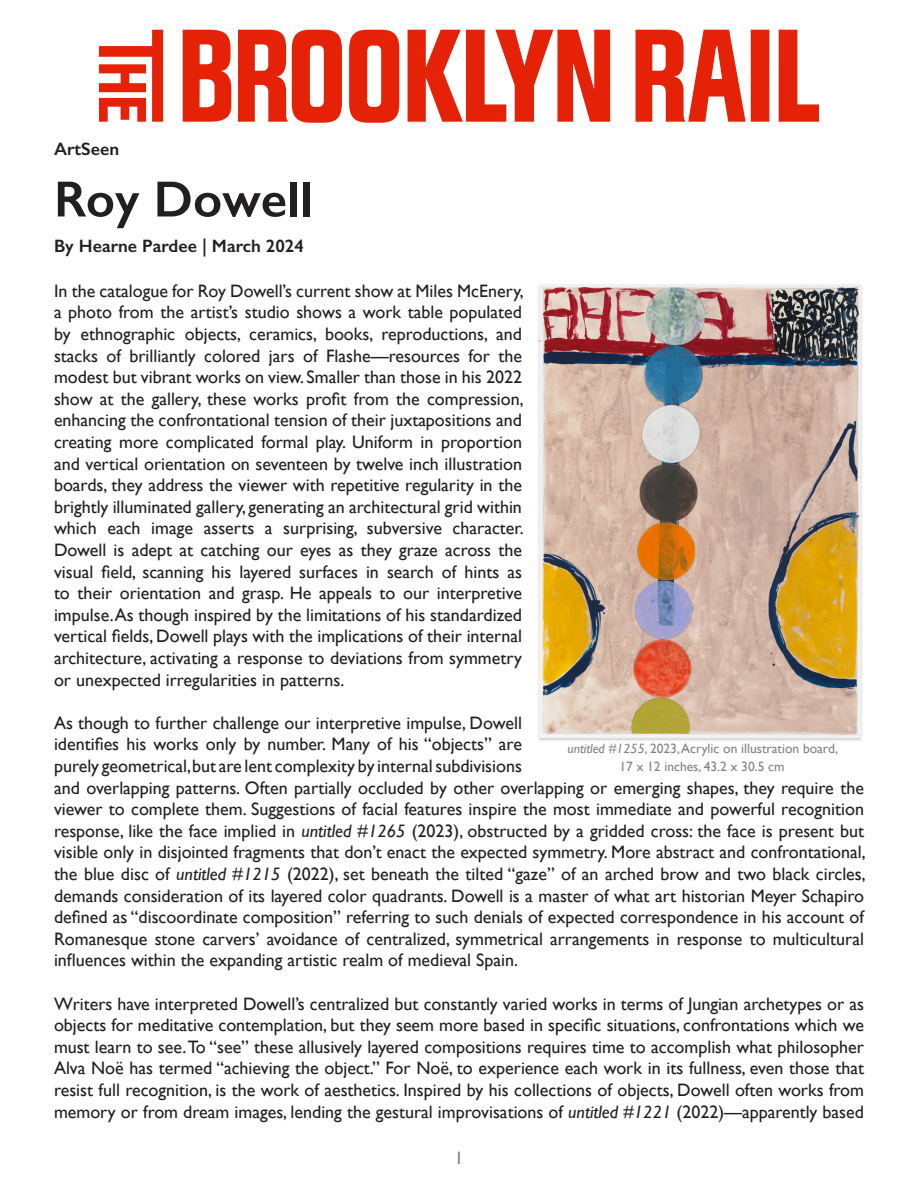
<style>
.page{position:relative;width:918px;height:1188px;background:#fff}
.page>*{position:absolute;margin:0;border:0;box-sizing:border-box;transform-origin:0 0}
.t1{font:600 51px "Gill Sans";color:#231f20}
.t2{font:18px/21.6px "Gill Sans";color:#231f20;text-align:justify}
.t3{font:600 18px "Gill Sans";color:#231f20}
.t4{font:18px "Gill Sans";color:#808285}
.t5{font:13.5px "Gill Sans";color:#808285}
.s1{font-style:italic}
</style>
<div class="page">
<svg style="left:779px;top:30px;width:40px;height:92px"></svg>
<div style="left:751px;top:30px;width:18px;height:92px;background:#e52207"></div>
<svg style="left:636px;top:30px;width:110px;height:92px"></svg>
<svg style="left:408px;top:30px;width:202px;height:92px"></svg>
<svg style="left:349px;top:30px;width:50px;height:93px"></svg>
<svg style="left:238px;top:30px;width:104px;height:93px"></svg>
<svg style="left:183px;top:30px;width:48px;height:92px"></svg>
<svg style="left:99px;top:30px;width:64px;height:92px"></svg>
<img style="left:538px;top:284px;width:324px;height:457px">
<p class="t3" style="left:54px;top:138px;width:67px">ArtSeen</p>
<p class="t1" style="left:54px;top:168px;width:260px">Roy Dowell</p>
<p class="t3" style="left:54px;top:235px;width:251px">By Hearne Pardee | March 2024</p>
<p class="t2" style="left:54px;top:280px;width:471px">In the catalogue for Roy Dowell’s current show at Miles McEnery, a photo from the artist’s studio shows a work table populated by ethnographic objects, ceramics, books, reproductions, and stacks of brilliantly colored jars of Flashe—resources for the modest but vibrant works on view. Smaller than those in his 2022 show at the gallery, these works profit from the compression, enhancing the confrontational tension of their juxtapositions and creating more complicated formal play. Uniform in proportion and vertical orientation on seventeen by twelve inch illustration boards, they address the viewer with repetitive regularity in the brightly illuminated gallery, generating an architectural grid within which each image asserts a surprising, subversive character.<br>Dowell is adept at catching our eyes as they graze across the visual field, scanning his layered surfaces in search of hints as to their orientation and grasp. He appeals to our interpretive impulse. As though inspired by the limitations of his standardized vertical fields, Dowell plays with the implications of their internal architecture, activating a response to deviations from symmetry or unexpected irregularities in patterns.</p>
<p class="t2" style="left:54px;top:712px;width:813px;text-align:left">As though to further challenge our interpretive impulse, Dowell<br>identifies his works only by number. Many of his “objects” are<br>purely geometrical,but are lent complexity by internal subdivisions<br>and overlapping patterns. Often partially occluded by other overlapping or emerging shapes, they require the viewer to complete them. Suggestions of facial features inspire the most immediate and powerful recognition response, like the face implied in <span class="s1">untitled #1265</span> (2023), obstructed by a gridded cross: the face is present but visible only in disjointed fragments that don’t enact the expected symmetry. More abstract and confrontational, the blue disc of <span class="s1">untitled #1215</span> (2022), set beneath the tilted “gaze” of an arched brow and two black circles, demands consideration of its layered color quadrants. Dowell is a master of what art historian Meyer Schapiro defined as “discoordinate composition” referring to such denials of expected correspondence in his account of Romanesque stone carvers’ avoidance of centralized, symmetrical arrangements in response to multicultural influences within the expanding artistic realm of medieval Spain.</p>
<p class="t2" style="left:54px;top:993px;width:812px">Writers have interpreted Dowell’s centralized but constantly varied works in terms of Jungian archetypes or as objects for meditative contemplation, but they seem more based in specific situations, confrontations which we must learn to see. To “see” these allusively layered compositions requires time to accomplish what philosopher Alva Noë has termed “achieving the object.” For Noë, to experience each work in its fullness, even those that resist full recognition, is the work of aesthetics. Inspired by his collections of objects, Dowell often works from memory or from dream images, lending the gestural improvisations of <span class="s1">untitled #1221</span> (2022)—apparently based</p>
<p class="t5" style="left:567px;top:741px;width:272px"><span class="s1">untitled #1255</span>, 2023, Acrylic on illustration board,</p>
<p class="t5" style="left:619px;top:759px;width:167px">17 x 12 inches, 43.2 x 30.5 cm</p>
<p class="t4" style="left:454px;top:1148px;width:10px">1</p>
</div>
